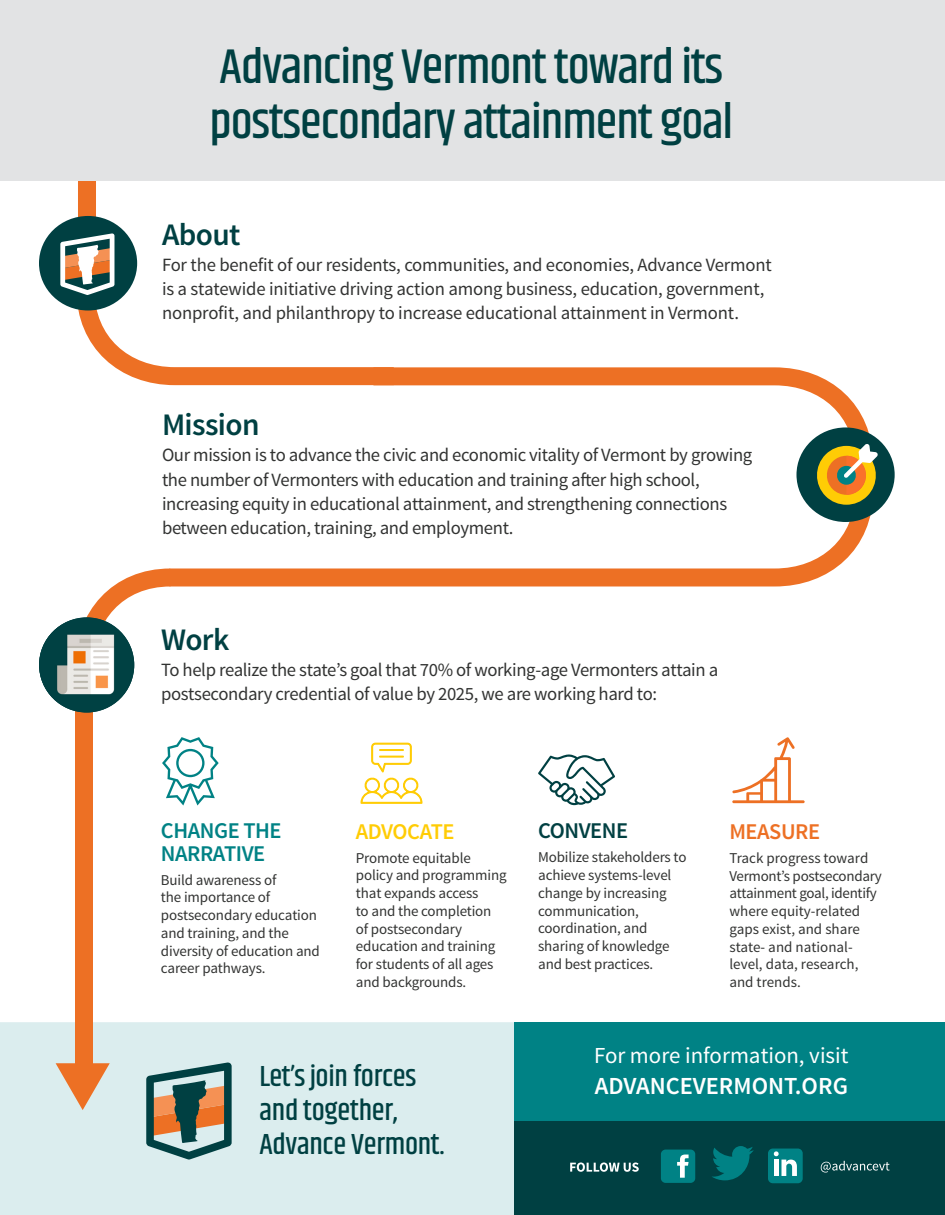
<style>
.page{position:relative;width:945px;height:1215px;background:#fff}
.page>*{position:absolute;margin:0;border:0;box-sizing:border-box;transform-origin:0 0}
.t1{font:500 49.5px "Khand";letter-spacing:-.02em;color:#004042}
.t2{font:600 31.35px "Source Sans Pro";letter-spacing:-.02em;color:#004042}
.t3{font:500 29.55px/34px "Khand";letter-spacing:-.01em;color:#004042}
.t4{font:600 24.6px "Source Sans Pro";color:#fff}
.t5{font:22.95px "Source Sans Pro";color:#fff}
.t6{font:600 22.5px/22.2px "Source Sans Pro";letter-spacing:-.02em;color:#008285}
.t7{font:600 22.5px "Source Sans Pro";letter-spacing:-.02em;color:#ffcc05}
.t8{font:600 22.5px "Source Sans Pro";letter-spacing:-.02em;color:#ed7024}
.t9{font:600 22.5px "Source Sans Pro";letter-spacing:-.02em;color:#004042}
.t10{font:18.75px/23.9px "Source Sans Pro";letter-spacing:-.02em;color:#323332}
.t11{font:15px/17.7px "Source Sans Pro";letter-spacing:-.01em;color:#323332}
</style>
<div class="page">
<div style="left:78px;top:153px;width:18px;height:121px;background:#ed7024"></div>
<div style="left:0;top:1022px;width:515px;height:193px;background:#dbedee"></div>
<div style="left:514px;top:1022px;width:431px;height:102px;background:#008285"></div>
<div style="left:515px;top:1122px;width:430px;height:93px;background:#004042"></div>
<svg style="left:146px;top:1062px;width:86px;height:98px;background:#808777"></svg>
<div style="left:661px;top:1150px;width:34px;height:33px;background:#008285;border-radius:5px"></div>
<svg style="left:677px;top:1155px;width:12px;height:23px"></svg>
<div style="left:768px;top:1149px;width:35px;height:34px;background:#008285;border-radius:5px"></div>
<svg style="left:774px;top:1151px;width:23px;height:25px"></svg>
<svg style="left:712px;top:1146px;width:42px;height:34px"></svg>
<svg style="left:821px;top:1161px;width:69px;height:12px"></svg>
<svg style="left:570px;top:1162px;width:69px;height:10px"></svg>
<div style="left:0;top:0;width:945px;height:180px;background:#e2e3e4"></div>
<svg style="left:56px;top:1063px;width:54px;height:47px;background:#e0c9b5"></svg>
<svg style="left:188px;top:737px;width:31px;height:69px"></svg>
<svg style="left:732px;top:737px;width:73px;height:66px"></svg>
<svg style="left:538px;top:754px;width:77px;height:51px"></svg>
<svg style="left:412px;top:367px;width:459px;height:67px"></svg>
<svg style="left:188px;top:489px;width:694px;height:98px"></svg>
<div style="left:39px;top:216px;width:98px;height:94px;background:#004042;border-radius:50%"></div>
<svg style="left:60px;top:233px;width:352px;height:153px"></svg>
<div style="left:796px;top:427px;width:99px;height:95px;background:#004042;border-radius:50%"></div>
<svg style="left:817px;top:444px;width:61px;height:61px"></svg>
<svg style="left:66px;top:568px;width:122px;height:518px"></svg>
<img style="left:39px;top:617px;width:95px;height:95px;border-radius:48px">
<svg style="left:360px;top:742px;width:63px;height:62px"></svg>
<p class="t1" style="left:220px;top:36px;width:505px">Advancing Vermont toward its</p>
<p class="t1" style="left:209px;top:91px;width:525px">postsecondary attainment goal</p>
<p class="t2" style="left:162px;top:215px;width:80px">About</p>
<p class="t10" style="left:162px;top:253px;width:611px">For the benefit of our residents, communities, and economies, Advance Vermont is a statewide initiative driving action among business, education, government, nonprofit, and philanthropy to increase educational attainment in Vermont.</p>
<p class="t2" style="left:162px;top:405px;width:99px">Mission</p>
<p class="t10" style="left:162px;top:442px;width:592px;line-height:25.5px">Our mission is to advance the civic and economic vitality of Vermont by growing the number of Vermonters with education and training after high school,</p>
<p class="t10" style="left:162px;top:492px;width:567px">increasing equity in educational attainment, and strengthening connections between education, training, and employment.</p>
<p class="t2" style="left:161px;top:620px;width:70px">Work</p>
<p class="t10" style="left:161px;top:658px;width:559px">To help realize the state’s goal that 70% of working-age Vermonters attain a postsecondary credential of value by 2025, we are working hard to:</p>
<p class="t6" style="left:161px;top:820px;width:122px">CHANGE THE<br>NARRATIVE</p>
<p class="t11" style="left:161px;top:871px;width:160px">Build awareness of<br>the importance of postsecondary education and training, and the diversity of education and career pathways.</p>
<p class="t7" style="left:356px;top:817px;width:100px">ADVOCATE</p>
<p class="t11" style="left:356px;top:849px;width:152px">Promote equitable policy and programming that expands access<br>to and the completion of postsecondary education and training for students of all ages and backgrounds.</p>
<p class="t9" style="left:538px;top:817px;width:91px">CONVENE</p>
<p class="t11" style="left:538px;top:849px;width:150px">Mobilize stakeholders to achieve systems-level change by increasing communication, coordination, and sharing of knowledge and best practices.</p>
<p class="t8" style="left:729px;top:817px;width:92px">MEASURE</p>
<p class="t11" style="left:729px;top:849px;width:154px">Track progress toward<br>Vermont’s postsecondary attainment goal, identify where equity-related gaps exist, and share state- and national&shy;level, data, research, and trends.</p>
<p class="t3" style="left:260px;top:1061px;width:158px">Let’s join forces and together,</p>
<p class="t3" style="left:260px;top:1129px;width:187px">Advance Vermont.</p>
<p class="t5" style="left:594px;top:1041px;width:256px">For more information, visit</p>
<p class="t4" style="left:595px;top:1070px;width:255px">ADVANCEVERMONT.ORG</p>
</div>
